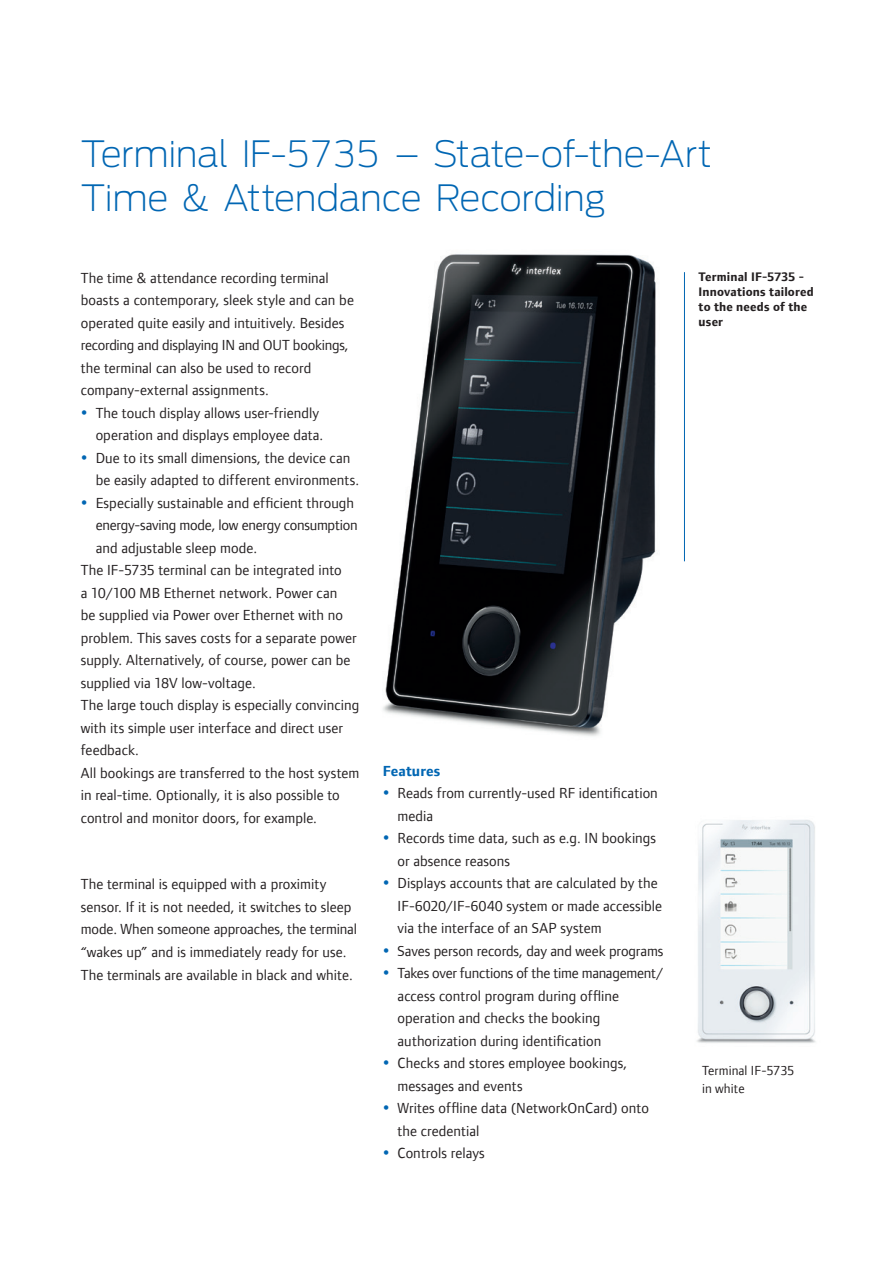
<style>
.page{position:relative;width:893px;height:1263px;background:#fff}
.page>*{position:absolute;margin:0;border:0;box-sizing:border-box;transform-origin:0 0}
.t1{font:200 36px/43.5px "Antenna";letter-spacing:-.015em;color:#0166b3}
.t2{font:15px/22.5px "Foundry Form Sans";letter-spacing:.005em;color:#231f20}
.t3{font:15px "Foundry Form Sans";letter-spacing:-.015em;color:#231f20}
.t4{font:700 15px "Foundry Form Sans";letter-spacing:.01em;color:#0166b3}
.t5{font:13.5px/18px "Foundry Form Sans";letter-spacing:.005em;color:#231f20}
.t6{font:700 12.75px/15px "Foundry Form Sans";letter-spacing:.015em;color:#231f20}
.s1{color:#0166b3}
</style>
<div class="page">
<img style="left:383px;top:254px;width:274px;height:482px">
<img style="left:697px;top:820px;width:119px;height:223px">
<hr style="left:684px;top:272px;width:1px;height:289px;background:#0166b3">
<h1 class="t1" style="left:81px;top:131px;width:633px">Terminal IF-5735 – State-of-the-Art<br>Time &amp; Attendance Recording</h1>
<p class="t2" style="left:81px;top:266px;width:275px">The time &amp; attendance recording terminal boasts a contemporary, sleek style and can be operated quite easily and intuitively. Besides recording and displaying IN and OUT bookings, the terminal can also be used to record company-external assignments.</p>
<p class="t2" style="left:81px;top:401px;width:244px;text-align:right"><span class="s1">•</span> The touch display allows user-friendly operation and displays employee data.</p>
<p class="t2" style="left:96px;top:446px;width:265px;text-indent:-15px"><span class="s1">•</span> Due to its small dimensions, the device can be easily adapted to different environments.</p>
<p class="t2" style="left:81px;top:491px;width:275px"><span class="s1">•</span> Especially sustainable and efficient through</p>
<p class="t3" style="left:96px;top:517px;width:263px">energy-saving mode, low energy consumption</p>
<p class="t2" style="left:96px;top:536px;width:163px">and adjustable sleep mode.</p>
<p class="t2" style="left:81px;top:559px;width:262px">The IF-5735 terminal can be integrated into</p>
<p class="t2" style="left:81px;top:581px;width:258px">a 10/100 MB Ethernet network. Power can</p>
<p class="t2" style="left:81px;top:604px;width:264px">be supplied via Power over Ethernet with no</p>
<p class="t2" style="left:81px;top:626px;width:277px">problem. This saves costs for a separate power</p>
<p class="t2" style="left:81px;top:649px;width:271px">supply. Alternatively, of course, power can be</p>
<p class="t2" style="left:81px;top:671px;width:177px">supplied via 18V low-voltage.</p>
<p class="t2" style="left:81px;top:694px;width:280px">The large touch display is especially convincing</p>
<p class="t2" style="left:81px;top:716px;width:264px">with its simple user interface and direct user</p>
<p class="t2" style="left:81px;top:739px;width:60px">feedback.</p>
<p class="t2" style="left:81px;top:761px;width:280px">All bookings are transferred to the host system</p>
<p class="t2" style="left:81px;top:784px;width:261px">in real-time. Optionally, it is also possible to</p>
<p class="t2" style="left:81px;top:806px;width:238px">control and monitor doors, for example.</p>
<p class="t2" style="left:81px;top:873px;width:278px">The terminal is equipped with a proximity sensor. If it is not needed, it switches to sleep mode. When someone approaches, the terminal “wakes up” and is immediately ready for use.<br>The terminals are available in black and white.</p>
<p class="t4" style="left:383px;top:762px;width:59px">Features</p>
<p class="t2" style="left:398px;top:782px;width:262px;text-indent:-15px"><span class="s1">•</span> Reads from currently-used RF identification media</p>
<p class="t2" style="left:398px;top:827px;width:260px;text-indent:-15px"><span class="s1">•</span> Records time data, such as e.g. IN bookings or absence reasons</p>
<p class="t2" style="left:398px;top:872px;width:266px;text-indent:-15px"><span class="s1">•</span> Displays accounts that are calculated by the<br>IF-6020/IF-6040 system or made accessible via the interface of an SAP system</p>
<p class="t2" style="left:383px;top:939px;width:282px"><span class="s1">•</span> Saves person records, day and week programs</p>
<p class="t2" style="left:398px;top:962px;width:267px;text-indent:-15px"><span class="s1">•</span> Takes over functions of the time management/ access control program during offline operation and checks the booking authorization during identification</p>
<p class="t2" style="left:398px;top:1052px;width:231px;text-indent:-15px"><span class="s1">•</span> Checks and stores employee bookings, messages and events</p>
<p class="t2" style="left:398px;top:1097px;width:253px;text-indent:-15px"><span class="s1">•</span> Writes offline data (NetworkOnCard) onto the credential</p>
<p class="t2" style="left:383px;top:1142px;width:104px"><span class="s1">•</span> Controls relays</p>
<p class="t6" style="left:699px;top:269px;width:117px">Terminal IF-5735 -<br>Innovations tailored to the needs of the user</p>
<p class="t5" style="left:702px;top:1061px;width:94px">Terminal IF-5735 in white</p>
</div>
